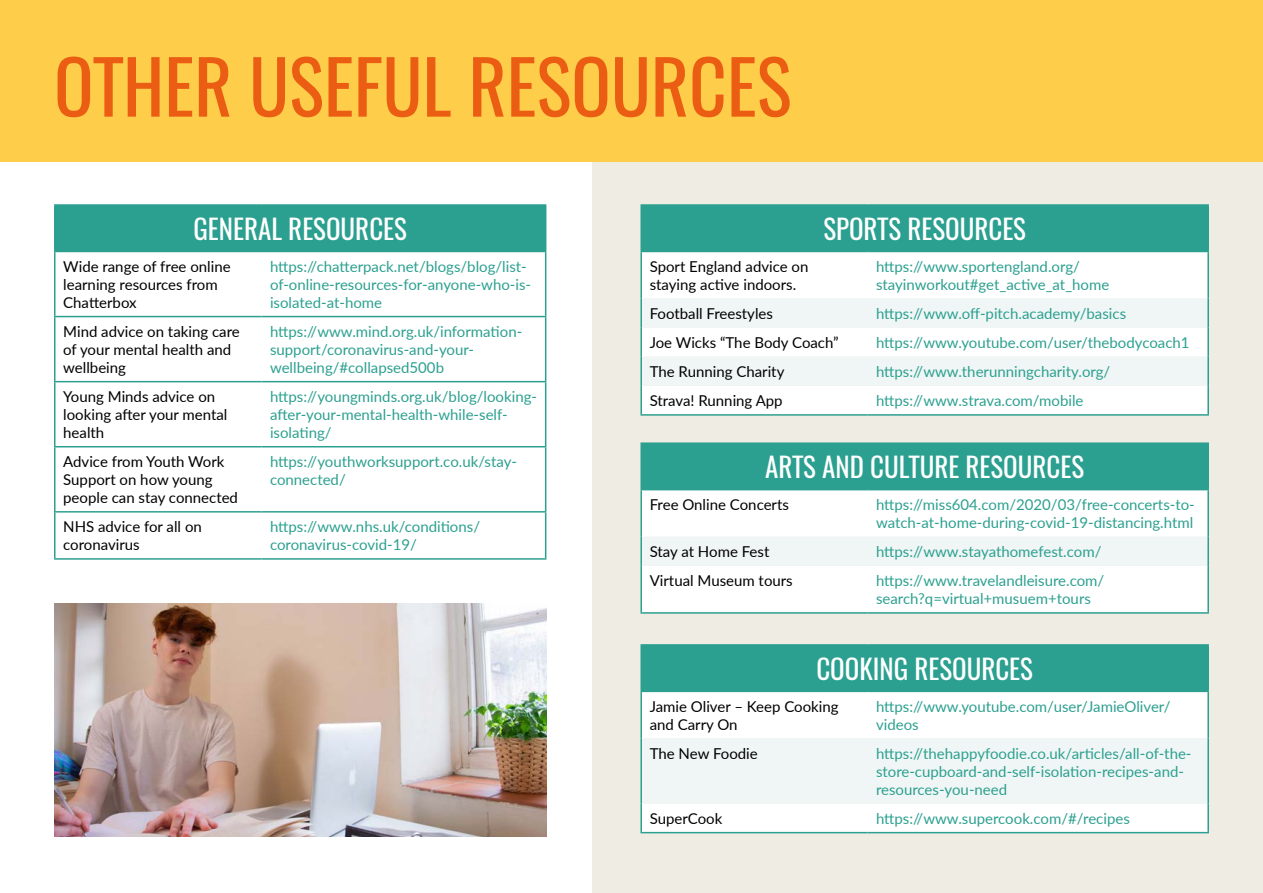
<style>
.page{position:relative;width:1263px;height:893px;background:#fff}
.page>*{position:absolute;margin:0;border:0;box-sizing:border-box;transform-origin:0 0}
.t1{font:73.5px "Oswald";color:#eb5d13}
.t2{font:27px "Oswald";color:#fff}
.t3{font:15px/18px "Lato";color:#2ca090}
.t4{font:15px/18px "Lato";color:#000}
</style>
<div class="page">
<div style="left:592px;top:162px;width:671px;height:731px;background:#efece4"></div>
<div style="left:55px;top:205px;width:491px;height:46px;background:#2ca090"></div>
<hr style="left:54px;top:251px;width:207px;height:1px;background:#2ca090">
<hr style="left:261px;top:251px;width:285px;height:1px;background:#2ca090">
<hr style="left:54px;top:316px;width:207px;height:1px;background:#2ca090">
<hr style="left:261px;top:316px;width:285px;height:1px;background:#2ca090">
<hr style="left:54px;top:381px;width:207px;height:1px;background:#2ca090">
<hr style="left:261px;top:381px;width:285px;height:1px;background:#2ca090">
<hr style="left:54px;top:446px;width:207px;height:1px;background:#2ca090">
<hr style="left:261px;top:446px;width:285px;height:1px;background:#2ca090">
<hr style="left:54px;top:511px;width:207px;height:2px;background:#2ca090">
<hr style="left:261px;top:511px;width:285px;height:2px;background:#2ca090">
<hr style="left:54px;top:204px;width:207px;height:2px;background:#2ca090">
<hr style="left:54px;top:206px;width:2px;height:45px;background:#2ca090">
<hr style="left:261px;top:204px;width:285px;height:2px;background:#2ca090">
<hr style="left:54px;top:252px;width:2px;height:64px;background:#2ca090">
<hr style="left:545px;top:252px;width:1px;height:64px;background:#2ca090">
<hr style="left:54px;top:317px;width:2px;height:64px;background:#2ca090">
<hr style="left:545px;top:317px;width:1px;height:64px;background:#2ca090">
<hr style="left:54px;top:382px;width:2px;height:64px;background:#2ca090">
<hr style="left:545px;top:382px;width:1px;height:64px;background:#2ca090">
<hr style="left:54px;top:447px;width:2px;height:64px;background:#2ca090">
<hr style="left:545px;top:447px;width:1px;height:64px;background:#2ca090">
<hr style="left:54px;top:513px;width:2px;height:45px;background:#2ca090">
<hr style="left:545px;top:513px;width:1px;height:45px;background:#2ca090">
<hr style="left:54px;top:558px;width:207px;height:2px;background:#2ca090">
<hr style="left:261px;top:558px;width:285px;height:2px;background:#2ca090">
<div style="left:641px;top:443px;width:567px;height:47px;background:#2ca090"></div>
<div style="left:642px;top:490px;width:565px;height:122px;background:#fff"></div>
<div style="left:642px;top:537px;width:565px;height:29px;background:#f0f6f5"></div>
<hr style="left:640px;top:489px;width:227px;height:1px;background:#2ca090">
<hr style="left:867px;top:489px;width:342px;height:1px;background:#2ca090">
<hr style="left:640px;top:442px;width:227px;height:2px;background:#2ca090">
<hr style="left:640px;top:444px;width:2px;height:45px;background:#2ca090">
<hr style="left:867px;top:442px;width:342px;height:2px;background:#2ca090">
<hr style="left:1207px;top:444px;width:2px;height:45px;background:#2ca090">
<hr style="left:640px;top:490px;width:2px;height:47px;background:#2ca090">
<hr style="left:1207px;top:490px;width:2px;height:47px;background:#2ca090">
<hr style="left:640px;top:537px;width:2px;height:29px;background:#2ca090">
<hr style="left:1207px;top:537px;width:2px;height:29px;background:#2ca090">
<hr style="left:640px;top:566px;width:2px;height:46px;background:#2ca090">
<hr style="left:1207px;top:566px;width:2px;height:46px;background:#2ca090">
<hr style="left:640px;top:612px;width:227px;height:2px;background:#2ca090">
<hr style="left:867px;top:612px;width:342px;height:2px;background:#2ca090">
<div style="left:641px;top:645px;width:567px;height:46px;background:#2ca090"></div>
<div style="left:642px;top:692px;width:565px;height:140px;background:#fff"></div>
<div style="left:642px;top:738px;width:565px;height:65px;background:#f0f6f5"></div>
<hr style="left:640px;top:691px;width:227px;height:1px;background:#2ca090">
<hr style="left:867px;top:691px;width:342px;height:1px;background:#2ca090">
<hr style="left:640px;top:644px;width:227px;height:2px;background:#2ca090">
<hr style="left:640px;top:646px;width:2px;height:45px;background:#2ca090">
<hr style="left:867px;top:644px;width:342px;height:2px;background:#2ca090">
<hr style="left:1207px;top:646px;width:2px;height:45px;background:#2ca090">
<hr style="left:640px;top:692px;width:2px;height:46px;background:#2ca090">
<hr style="left:1207px;top:692px;width:2px;height:46px;background:#2ca090">
<hr style="left:640px;top:738px;width:2px;height:65px;background:#2ca090">
<hr style="left:1207px;top:738px;width:2px;height:65px;background:#2ca090">
<hr style="left:640px;top:803px;width:2px;height:29px;background:#2ca090">
<hr style="left:1207px;top:803px;width:2px;height:29px;background:#2ca090">
<hr style="left:640px;top:832px;width:227px;height:1px;background:#2ca090">
<hr style="left:867px;top:832px;width:342px;height:1px;background:#2ca090">
<div style="left:641px;top:205px;width:567px;height:46px;background:#2ca090"></div>
<div style="left:642px;top:252px;width:565px;height:162px;background:#fff"></div>
<svg style="left:642px;top:299px;width:565px;height:87px;background:#f4f8f8"></svg>
<hr style="left:640px;top:251px;width:227px;height:1px;background:#2ca090">
<hr style="left:867px;top:251px;width:342px;height:1px;background:#2ca090">
<hr style="left:640px;top:204px;width:227px;height:2px;background:#2ca090">
<hr style="left:640px;top:206px;width:2px;height:45px;background:#2ca090">
<hr style="left:867px;top:204px;width:342px;height:2px;background:#2ca090">
<hr style="left:1207px;top:206px;width:2px;height:45px;background:#2ca090">
<hr style="left:640px;top:252px;width:2px;height:47px;background:#2ca090">
<hr style="left:1207px;top:252px;width:2px;height:47px;background:#2ca090">
<hr style="left:640px;top:299px;width:2px;height:29px;background:#2ca090">
<hr style="left:1207px;top:299px;width:2px;height:29px;background:#2ca090">
<hr style="left:640px;top:328px;width:2px;height:29px;background:#2ca090">
<hr style="left:1207px;top:328px;width:2px;height:29px;background:#2ca090">
<hr style="left:640px;top:357px;width:2px;height:29px;background:#2ca090">
<hr style="left:1207px;top:357px;width:2px;height:29px;background:#2ca090">
<hr style="left:640px;top:386px;width:2px;height:28px;background:#2ca090">
<hr style="left:1207px;top:386px;width:2px;height:28px;background:#2ca090">
<hr style="left:640px;top:414px;width:227px;height:2px;background:#2ca090">
<hr style="left:867px;top:414px;width:342px;height:2px;background:#2ca090">
<div style="left:0;top:0;width:1263px;height:162px;background:#fecd4a"></div>
<img style="left:54px;top:604px;width:492px;height:233px">
<h1 class="t1" style="left:54px;top:36px;width:739px">OTHER USEFUL RESOURCES</h1>
<h2 class="t2" style="left:193px;top:210px;width:215px">GENERAL RESOURCES</h2>
<p class="t4" style="left:63px;top:257px;width:169px">Wide range of free online learning resources from<br>Chatterbox</p>
<p class="t3" style="left:270px;top:257px;width:263px">https://chatterpack.net/blogs/blog/list&shy;of-online-resources-for-anyone-who-is&shy;isolated-at-home</p>
<p class="t4" style="left:63px;top:322px;width:178px">Mind advice on taking care of your mental health and wellbeing</p>
<p class="t3" style="left:270px;top:322px;width:254px">https://www.mind.org.uk/information&shy;support/coronavirus-and-your&shy;wellbeing/#collapsed500b</p>
<p class="t4" style="left:63px;top:387px;width:166px">Young Minds advice on looking after your mental health</p>
<p class="t3" style="left:270px;top:387px;width:269px">https://youngminds.org.uk/blog/looking&shy;after-your-mental-health-while-self&shy;isolating/</p>
<p class="t4" style="left:63px;top:452px;width:176px">Advice from Youth Work<br>Support on how young people can stay connected</p>
<p class="t3" style="left:270px;top:452px;width:248px">https://youthworksupport.co.uk/stay&shy;connected/</p>
<p class="t4" style="left:63px;top:517px;width:140px">NHS advice for all on coronavirus</p>
<p class="t3" style="left:270px;top:517px;width:212px">https://www.nhs.uk/conditions/ coronavirus-covid-19/</p>
<h2 class="t2" style="left:823px;top:210px;width:204px">SPORTS RESOURCES</h2>
<p class="t4" style="left:650px;top:257px;width:160px">Sport England advice on staying active indoors.</p>
<p class="t3" style="left:876px;top:257px;width:235px">https://www.sportengland.org/ stayinworkout#get_active_at_home</p>
<p class="t4" style="left:650px;top:304px;width:125px">Football Freestyles</p>
<p class="t3" style="left:876px;top:304px;width:252px">https://www.off-pitch.academy/basics</p>
<p class="t4" style="left:650px;top:333px;width:190px">Joe Wicks “The Body Coach”</p>
<p class="t3" style="left:876px;top:333px;width:315px">https://www.youtube.com/user/thebodycoach1</p>
<p class="t4" style="left:650px;top:362px;width:136px">The Running Charity</p>
<p class="t3" style="left:876px;top:362px;width:236px">https://www.therunningcharity.org/</p>
<p class="t4" style="left:650px;top:391px;width:134px">Strava! Running App</p>
<p class="t3" style="left:876px;top:391px;width:209px">https://www.strava.com/mobile</p>
<h2 class="t2" style="left:765px;top:448px;width:320px">ARTS AND CULTURE RESOURCES</h2>
<p class="t4" style="left:650px;top:495px;width:141px">Free Online Concerts</p>
<p class="t3" style="left:876px;top:495px;width:320px">https://miss604.com/2020/03/free-concerts-to&shy;watch-at-home-during-covid-19-distancing.html</p>
<p class="t4" style="left:650px;top:542px;width:121px">Stay at Home Fest</p>
<p class="t3" style="left:876px;top:542px;width:227px">https://www.stayathomefest.com/</p>
<p class="t4" style="left:650px;top:571px;width:145px">Virtual Museum tours</p>
<p class="t3" style="left:876px;top:571px;width:230px">https://www.travelandleisure.com/ search?q=virtual+musuem+tours</p>
<h2 class="t2" style="left:816px;top:650px;width:218px">COOKING RESOURCES</h2>
<p class="t4" style="left:650px;top:697px;width:190px">Jamie Oliver – Keep Cooking and Carry On</p>
<p class="t3" style="left:876px;top:697px;width:296px">https://www.youtube.com/user/JamieOliver/ videos</p>
<p class="t4" style="left:650px;top:744px;width:109px">The New Foodie</p>
<p class="t3" style="left:876px;top:744px;width:317px">https://thehappyfoodie.co.uk/articles/all-of-the&shy;store-cupboard-and-self-isolation-recipes-and&shy;resources-you-need</p>
<p class="t4" style="left:650px;top:809px;width:74px">SuperCook</p>
<p class="t3" style="left:876px;top:809px;width:255px">https://www.supercook.com/#/recipes</p>
</div>
